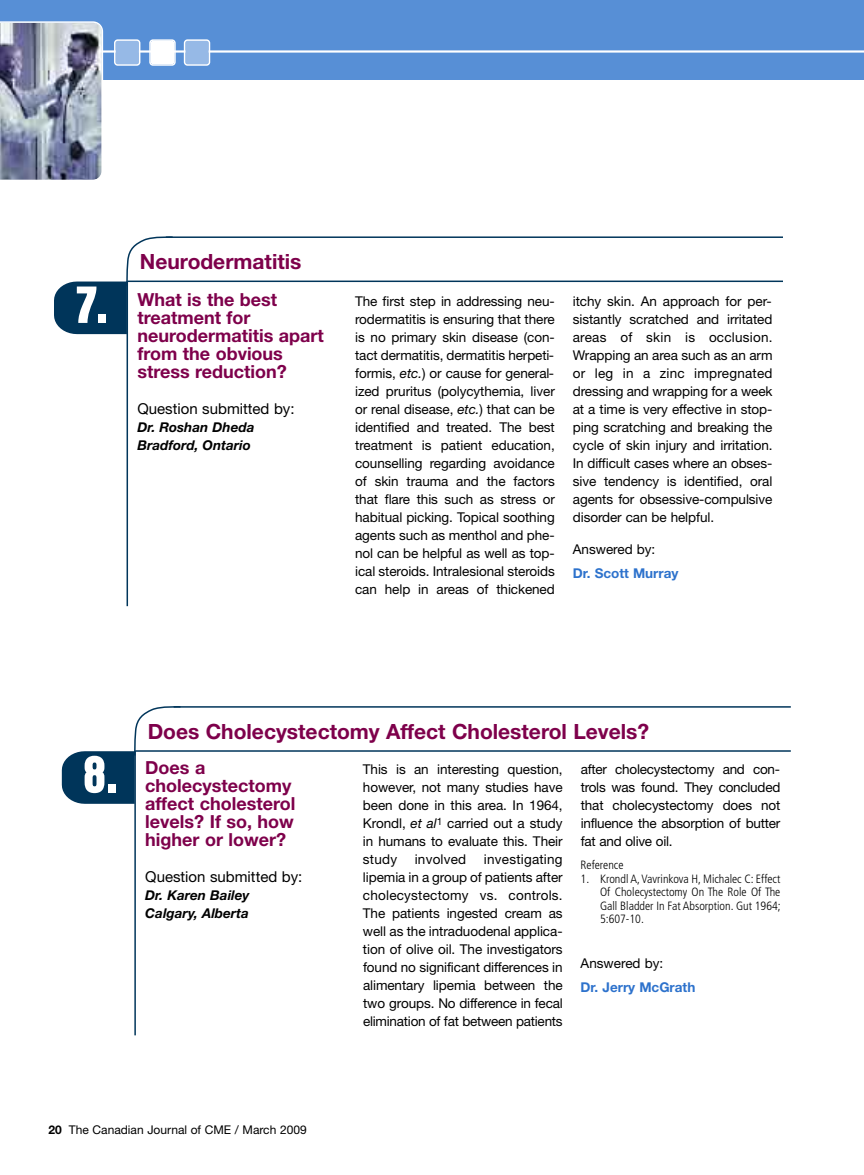
<style>
.page{position:relative;width:864px;height:1175px;background:#fff}
.page>*{position:absolute;margin:0;border:0;box-sizing:border-box;transform-origin:0 0}
.t1{font:700 condensed 54.45px "Aurora BT";color:#fff}
.t2{font:700 21px "Helvetica Neue";color:#7e004b}
.t3{font:700 18px/18px "Helvetica Neue";color:#7e004b}
.t4{font:15px "Helvetica Neue";color:#000}
.t5{font:13.5px/18px "Helvetica Neue";letter-spacing:-.005em;color:#000;text-align:justify}
.t6{font:italic 700 13.5px/18px "Helvetica Neue";color:#000}
.t7{font:700 13.5px "Helvetica Neue";color:#2d72cc}
.t8{font:13.5px "Helvetica Neue";letter-spacing:.015em;color:#000}
.t9{font:300 condensed 12px/13.5px "Frutiger";color:#000;text-align:justify}
.t10{font:12px "Helvetica Neue";color:#000}
.s1{font-style:italic}
.s2{font-weight:700}
</style>
<div class="page">
<hr style="left:166px;top:236px;width:617px;height:2px;background:#00355a">
<hr style="left:127px;top:281px;width:1px;height:325px;background:#00355a">
<hr style="left:127px;top:280px;width:656px;height:2px;background:#00355a">
<svg style="left:54px;top:236px;width:120px;height:98px"></svg>
<hr style="left:174px;top:706px;width:617px;height:1px;background:#00355a">
<hr style="left:134px;top:751px;width:2px;height:284px;background:#00355a">
<hr style="left:135px;top:750px;width:656px;height:1px;background:#00355a">
<svg style="left:62px;top:706px;width:120px;height:97px"></svg>
<div style="left:0;top:0;width:864px;height:80px;background:#578fd6"></div>
<hr style="left:7px;top:50px;width:857px;height:3px;background:#fff">
<svg style="left:0;top:21px;width:103px;height:159px;background:#8f96ab"></svg>
<svg style="left:114px;top:39px;width:26px;height:27px"></svg>
<svg style="left:149px;top:39px;width:27px;height:27px"></svg>
<svg style="left:184px;top:39px;width:26px;height:27px"></svg>
<h1 class="t1" style="left:77px;top:272px;width:33px">7.</h1>
<h2 class="t2" style="left:140px;top:254px;width:163px">Neurodermatitis</h2>
<h3 class="t3" style="left:137px;top:292px;width:188px">What is the best treatment for neurodermatitis apart from the obvious stress reduction?</h3>
<p class="t4" style="left:137px;top:403px;width:159px">Question submitted by:</p>
<p class="t6" style="left:137px;top:419px;width:119px">Dr. Roshan Dheda<br>Bradford, Ontario</p>
<p class="t5" style="left:355px;top:294px;width:201px">The first step in addressing neu&shy;rodermatitis is ensuring that there is no primary skin disease (con&shy;tact dermatitis, dermatitis herpeti&shy;formis, <span class="s1">etc.</span>) or cause for general&shy;ized pruritus (polycythemia, liver or renal disease, <span class="s1">etc.</span>) that can be identified and treated. The best treatment is patient education, counselling regarding avoidance of skin trauma and the factors that flare this such as stress or habitual picking. Topical soothing agents such as menthol and phe&shy;nol can be helpful as well as top&shy;ical steroids. Intralesional steroids can help in areas of thickened</p>
<p class="t5" style="left:573px;top:294px;width:201px">itchy skin. An approach for per&shy;sistantly scratched and irritated areas of skin is occlusion.<br>Wrapping an area such as an arm or leg in a zinc impregnated dressing and wrapping for a week at a time is very effective in stop&shy;ping scratching and breaking the cycle of skin injury and irritation.<br>In difficult cases where an obses&shy;sive tendency is identified, oral agents for obsessive-compulsive disorder can be helpful.</p>
<p class="t5" style="left:573px;top:541px;width:84px">Answered by:</p>
<p class="t7" style="left:573px;top:568px;width:107px">Dr. Scott Murray</p>
<h1 class="t1" style="left:83px;top:742px;width:37px">8.</h1>
<h2 class="t2" style="left:148px;top:723px;width:503px">Does Cholecystectomy Affect Cholesterol Levels?</h2>
<h3 class="t3" style="left:145px;top:760px;width:152px">Does a cholecystectomy affect cholesterol levels? If so, how higher or lower?</h3>
<p class="t4" style="left:145px;top:871px;width:159px">Question submitted by:</p>
<p class="t6" style="left:145px;top:887px;width:106px">Dr. Karen Bailey<br>Calgary, Alberta</p>
<p class="t5" style="left:581px;top:762px;width:201px">after cholecystectomy and con&shy;trols was found. They concluded that cholecystectomy does not influence the absorption of butter fat and olive oil.</p>
<p class="t9" style="left:581px;top:859px;width:44px">Reference</p>
<p class="t9" style="left:600px;top:873px;width:182px;text-indent:-19px">1. Krondl A, Vavrinkova H, Michalec C: Effect Of Cholecystectomy On The Role Of The Gall Bladder In Fat Absorption. Gut 1964; 5:607-10.</p>
<p class="t5" style="left:581px;top:955px;width:84px">Answered by:</p>
<p class="t7" style="left:581px;top:982px;width:116px">Dr. Jerry McGrath</p>
<p class="t5" style="left:363px;top:762px;width:201px">This is an interesting question, however, not many studies have been done in this area. In 1964, Krondl, <span class="s1">et al</span><sup>1</sup> carried out a study in humans to evaluate this. Their study</p>
<p class="t5" style="left:363px;top:852px;width:201px;text-indent:121px">investigating lipemia in a group of patients after cholecystectomy vs. controls.<br>The patients ingested cream as well as the intraduodenal applica&shy;tion of olive oil. The investigators found no significant differences in alimentary lipemia between the two groups. No difference in fecal elimination of fat between patients</p>
<p class="t8" style="left:415px;top:854px;width:53px">involved</p>
<p class="t10" style="left:48px;top:1125px;width:260px"><span class="s2">20</span> The Canadian Journal of CME / March 2009</p>
</div>
